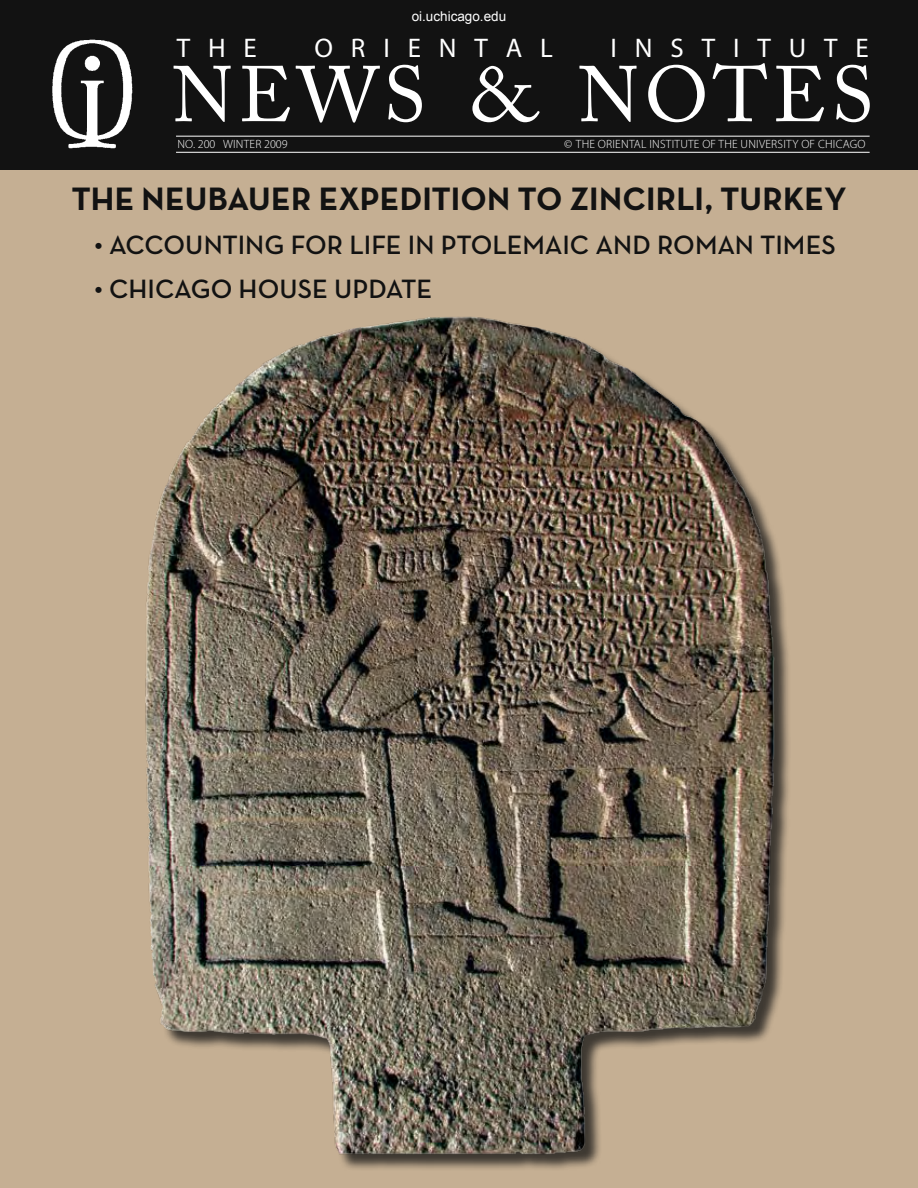
<style>
.page{position:relative;width:918px;height:1188px;background:#fff}
.page>*{position:absolute;margin:0;border:0;box-sizing:border-box;transform-origin:0 0}
.t1{font:78px "Adobe Caslon Pro";letter-spacing:.06em;color:#fff}
.t2{font:33px "Neutra Text PS Bold Alt";letter-spacing:.005em;color:#121212}
.t3{font:600 27px "Neutra Text";color:#121212}
.t4{font:27px "Myriad Pro";color:#fff}
.t5{font:13.5px "Arial";color:#fff}
.t6{font:300 12px "Myriad Pro";letter-spacing:.02em;color:#fff}
.s1{font-size:30px}
</style>
<div class="page">
<div style="left:0;top:170px;width:918px;height:1018px;background:#c5af93"></div>
<div style="left:0;top:0;width:918px;height:170px;background:#121212"></div>
<hr style="left:176px;top:136px;width:694px;height:1px;background:#fff">
<hr style="left:176px;top:152px;width:694px;height:1px;background:#fff">
<img style="left:52px;top:39px;width:81px;height:110px">
<div style="left:147px;top:319px;width:644px;height:852px;background:#121212;opacity:.75"></div>
<img style="left:137px;top:314px;width:640px;height:848px">
<p class="t5" style="left:412px;top:8px;width:96px">oi.uchicago.edu</p>
<p class="t4" style="left:177px;top:31px;width:79px">THE</p>
<p class="t4" style="left:314px;top:31px;width:65px">O RIENT</p>
<p class="t4" style="left:506px;top:31px;width:49px">A L</p>
<p class="t4" style="left:611px;top:31px;width:21px">IN</p>
<p class="t4" style="left:671px;top:31px;width:56px">S TIT</p>
<p class="t4" style="left:789px;top:31px;width:59px">U TE</p>
<p class="t1" style="left:172px;top:49px;width:703px">NEWS &amp; NOTES</p>
<p class="t6" style="left:177px;top:138px;width:112px">NO. 200 WINTER 2009</p>
<p class="t6" style="left:564px;top:138px;width:303px">© THE ORIENTAL I NSTITUTE OF THE UN IVERSITY OF CHICAGO</p>
<p class="t2" style="left:71px;top:178px;width:777px">THE NEUBAUER EXPEDITION TO ZINCIRLI, TURKEY</p>
<p class="t3" style="left:94px;top:229px;width:743px"><span class="s1">•</span> ACCOUNTING FOR LIFE IN PTOLEMAIC AND ROMAN TIMES</p>
<p class="t3" style="left:94px;top:273px;width:339px"><span class="s1">•</span> CHICAGO HOUSE UPDATE</p>
</div>
